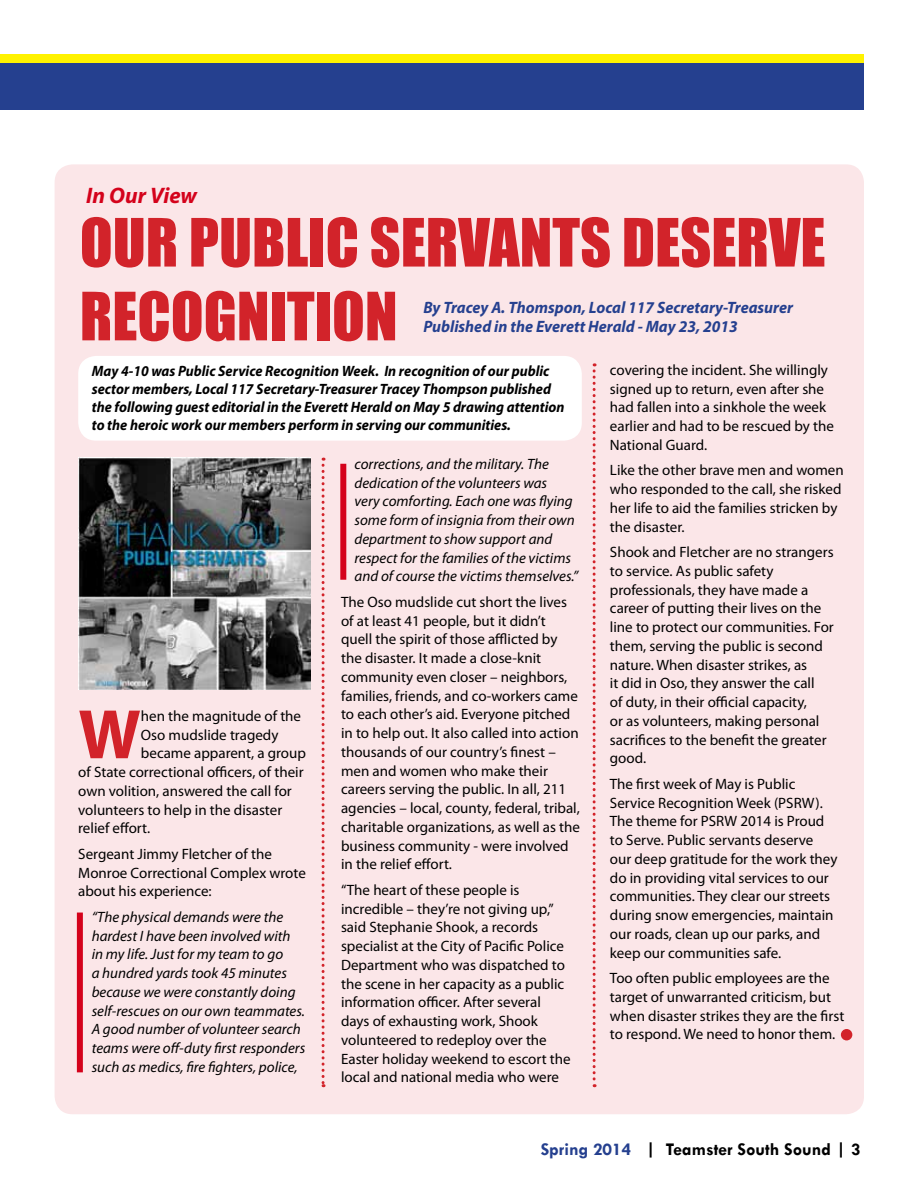
<style>
.page{position:relative;width:918px;height:1188px;background:#fff}
.page>*{position:absolute;margin:0;border:0;box-sizing:border-box;transform-origin:0 0}
.t1{font:700 70.65px "Myriad Pro";color:#d2232a}
.t2{font:61.5px "Impact";color:#d2232a}
.t3{font:italic 700 22.5px "Myriad Pro";color:#d4021b}
.t4{font:700 18px "Tw Cen";color:#000}
.t5{font:italic 700 16.5px/19.8px "Myriad Pro";color:#25408f}
.t6{font:15px/18.8px "Myriad Pro";color:#000}
.t7{font:italic 15px/18.8px "Myriad Pro";color:#000}
.t8{font:italic 700 15px/18px "Myriad Pro";color:#000;scale:.95 1}
.s1{color:#25408f}
</style>
<div class="page">
<div style="left:0;top:54px;width:864px;height:8px;background:#fff200"></div>
<div style="left:0;top:63px;width:864px;height:46px;background:#25408f"></div>
<div style="left:55px;top:164px;width:809px;height:950px;background:#fbe6e8;border-radius:18px"></div>
<svg style="left:322px;top:458px;width:3px;height:629px"></svg>
<svg style="left:593px;top:363px;width:3px;height:724px"></svg>
<div style="left:841px;top:1029px;width:11px;height:11px;background:#d2232a;border-radius:50%"></div>
<img style="left:78px;top:458px;width:232px;height:232px">
<div style="left:78px;top:356px;width:504px;height:85px;background:#fff;border-radius:18px"></div>
<div style="left:77px;top:913px;width:6px;height:159px;background:#d4021b"></div>
<div style="left:340px;top:464px;width:6px;height:116px;background:#d4021b"></div>
<h3 class="t3" style="left:86px;top:181px;width:112px">In Our View</h3>
<h2 class="t2" style="left:80px;top:195px;width:33px">OUR</h2>
<h2 class="t2" style="left:189px;top:195px;width:495px">PUBLIC SERVANTS DESER</h2>
<h2 class="t2" style="left:769px;top:195px;width:54px">VE</h2>
<h2 class="t2" style="left:80px;top:269px;width:31px">RECO</h2>
<h2 class="t2" style="left:204px;top:269px;width:138px">GNITION</h2>
<p class="t5" style="left:423px;top:297px;width:371px">By Tracey A. Thomspon, Local 117 Secretary-Treasurer<br>Published in the Everett Herald - May 23, 2013</p>
<p class="t8" style="left:92px;top:362px;width:499px">May 4-10 was Public Service Recognition Week. In recognition of our public sector members, Local 117 Secretary-Treasurer Tracey Thompson published the following guest editorial in the Everett Herald on May 5 drawing attention to the heroic work our members perform in serving our communities.</p>
<h1 class="t1" style="left:78px;top:688px;width:64px">W</h1>
<p class="t6" style="left:141px;top:706px;width:162px">hen the magnitude of the</p>
<p class="t6" style="left:141px;top:725px;width:139px">Oso mudslide tragedy</p>
<p class="t6" style="left:141px;top:744px;width:166px">became apparent, a group</p>
<p class="t6" style="left:78px;top:762px;width:227px">of State correctional officers, of their</p>
<p class="t6" style="left:78px;top:781px;width:215px">own volition, answered the call for</p>
<p class="t6" style="left:78px;top:800px;width:206px">volunteers to help in the disaster</p>
<p class="t6" style="left:78px;top:819px;width:73px">relief effort.</p>
<p class="t6" style="left:78px;top:844px;width:229px">Sergeant Jimmy Fletcher of the<br>Monroe Correctional Complex wrote about his experience:</p>
<p class="t7" style="left:92px;top:907px;width:215px">“The physical demands were the hardest I have been involved with in my life. Just for my team to go<br>a hundred yards took 45 minutes because we were constantly doing self-rescues on our own teammates.<br>A good number of volunteer search teams were off-duty first responders such as medics, fire fighters, police,</p>
<p class="t7" style="left:355px;top:454px;width:225px">corrections, and the military. The dedication of the volunteers was<br>very comforting. Each one was flying some form of insignia from their own department to show support and respect for the families of the victims and of course the victims themselves.”</p>
<p class="t6" style="left:341px;top:592px;width:241px">The Oso mudslide cut short the lives of at least 41 people, but it didn’t quell the spirit of those afflicted by the disaster. It made a close-knit community even closer – neighbors, families, friends, and co-workers came to each other’s aid. Everyone pitched in to help out. It also called into action thousands of our country’s finest – men and women who make their careers serving the public. In all, 211 agencies – local, county, federal, tribal, charitable organizations, as well as the business community - were involved in the relief effort.</p>
<p class="t6" style="left:341px;top:880px;width:231px">“The heart of these people is incredible – they’re not giving up,” said Stephanie Shook, a records specialist at the City of Pacific Police Department who was dispatched to the scene in her capacity as a public information officer. After several days of exhausting work, Shook volunteered to redeploy over the Easter holiday weekend to escort the local and national media who were</p>
<p class="t6" style="left:610px;top:360px;width:226px">covering the incident. She willingly signed up to return, even after she had fallen into a sinkhole the week earlier and had to be rescued by the<br>National Guard.</p>
<p class="t6" style="left:610px;top:461px;width:235px">Like the other brave men and women who responded to the call, she risked her life to aid the families stricken by the disaster.</p>
<p class="t6" style="left:610px;top:542px;width:225px">Shook and Fletcher are no strangers to service. As public safety professionals, they have made a career of putting their lives on the line to protect our communities. For them, serving the public is second nature. When disaster strikes, as<br>it did in Oso, they answer the call<br>of duty, in their official capacity,<br>or as volunteers, making personal sacrifices to the benefit the greater good.</p>
<p class="t6" style="left:610px;top:774px;width:229px">The first week of May is Public Service Recognition Week (PSRW).<br>The theme for PSRW 2014 is Proud to Serve. Public servants deserve our deep gratitude for the work they do in providing vital services to our communities. They clear our streets during snow emergencies, maintain our roads, clean up our parks, and keep our communities safe.</p>
<p class="t6" style="left:610px;top:968px;width:236px">Too often public employees are the target of unwarranted criticism, but when disaster strikes they are the first to respond. We need to honor them.</p>
<p class="t4" style="left:541px;top:1139px;width:321px"><span class="s1">Spring 2014</span> | Teamster South Sound | 3</p>
</div>
